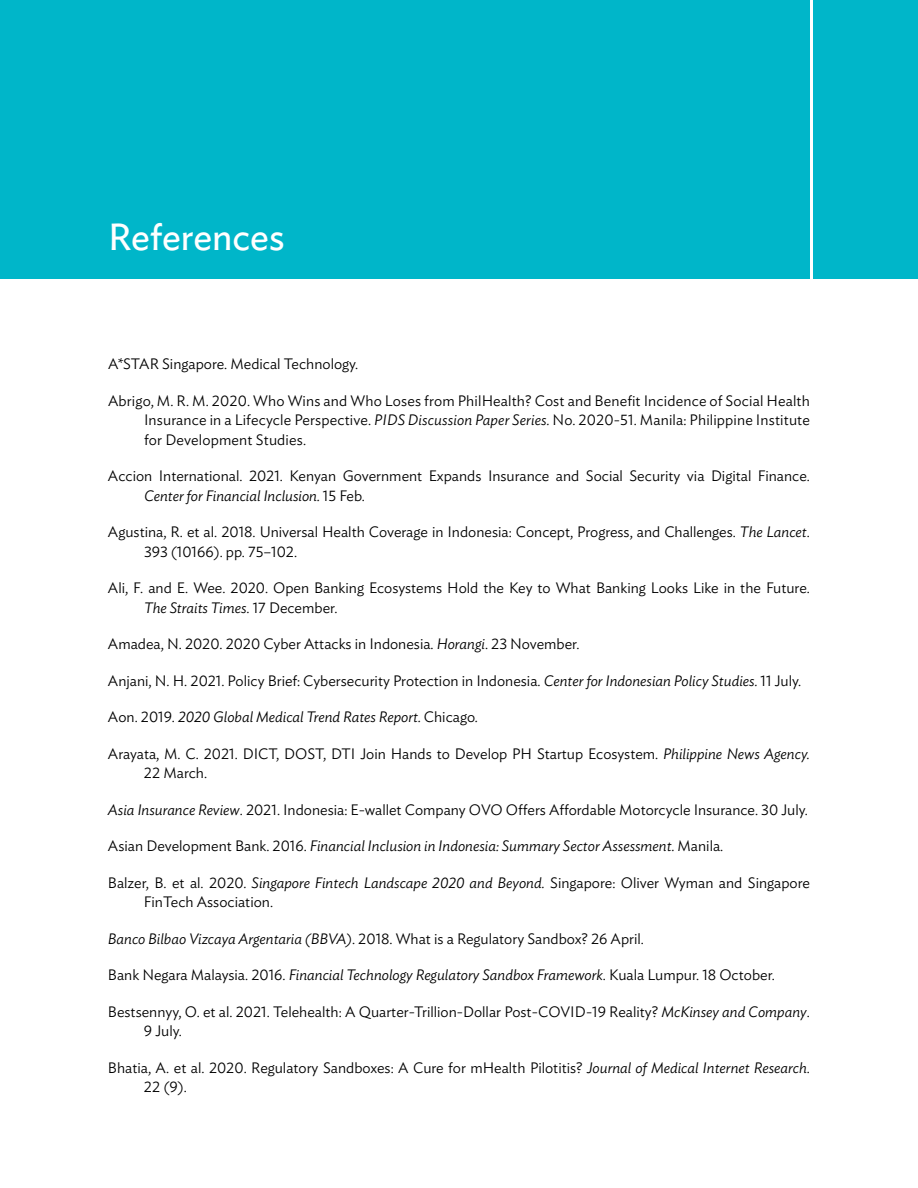
<style>
.page{position:relative;width:918px;height:1188px;background:#fff}
.page>*{position:absolute;margin:0;border:0;box-sizing:border-box;transform-origin:0 0}
.t1{font:37.5px "Ideal Sans";color:#fff}
.t2{font:300 15px/19.5px "Ideal Sans";color:#000}
.t3{font:italic 300 15px "Ideal Sans";color:#000}
.s1{font-style:italic}
.s2{font-style:normal}
</style>
<div class="page">
<div style="left:0;top:0;width:918px;height:279px;background:#00b6c9"></div>
<hr style="left:810px;top:0;width:3px;height:279px;background:#fff">
<h1 class="t1" style="left:108px;top:209px;width:178px">References</h1>
<p class="t2" style="left:108px;top:353px;width:252px">A*STAR Singapore. Medical Technology.</p>
<p class="t2" style="left:144px;top:389px;width:668px;text-align:justify;text-indent:-36px">Abrigo, M. R. M. 2020. Who Wins and Who Loses from PhilHealth? Cost and Benefit Incidence of Social Health Insurance in a Lifecycle Perspective. <span class="s1">PIDS Discussion Paper Series.</span> No. 2020-51. Manila: Philippine Institute for Development Studies.</p>
<p class="t2" style="left:144px;top:465px;width:667px;text-indent:-36px">Accion International. 2021. Kenyan Government Expands Insurance and Social Security via Digital Finance.<br><span class="s1">Center for Financial Inclusion.</span> 15 Feb.</p>
<p class="t2" style="left:144px;top:521px;width:667px;text-indent:-36px">Agustina, R. et al. 2018. Universal Health Coverage in Indonesia: Concept, Progress, and Challenges. <span class="s1">The Lancet</span>.<br>393 (10166). pp. 75–102.</p>
<p class="t2" style="left:144px;top:577px;width:667px;text-indent:-36px">Ali, F. and E. Wee. 2020. Open Banking Ecosystems Hold the Key to What Banking Looks Like in the Future.<br><span class="s1">The Straits Times</span>. 17 December.</p>
<p class="t2" style="left:108px;top:633px;width:473px">Amadea, N. 2020. 2020 Cyber Attacks in Indonesia. <span class="s1">Horangi</span>. 23 November.</p>
<p class="t2" style="left:108px;top:669px;width:695px">Anjani, N. H. 2021. Policy Brief: Cybersecurity Protection in Indonesia. <span class="s1">Center for Indonesian Policy Studies.</span> 11 July.</p>
<p class="t3" style="left:108px;top:705px;width:372px"><span class="s2">Aon. 2019.</span> 2020 Global Medical Trend Rates Report. <span class="s2">Chicago</span>.</p>
<p class="t2" style="left:144px;top:742px;width:668px;text-indent:-36px">Arayata, M. C. 2021. DICT, DOST, DTI Join Hands to Develop PH Startup Ecosystem. <span class="s1">Philippine News Agency.<br></span>22 March.</p>
<p class="t2" style="left:108px;top:798px;width:701px"><span class="s1">Asia Insurance Review</span>. 2021. Indonesia: E-wallet Company OVO Offers Affordable Motorcycle Insurance. 30 July.</p>
<p class="t3" style="left:108px;top:834px;width:617px"><span class="s2">Asian Development Bank. 2016.</span> Financial Inclusion in Indonesia: Summary Sector Assessment. <span class="s2">Manila.</span></p>
<p class="t2" style="left:144px;top:871px;width:667px;text-indent:-36px">Balzer, B. et al. 2020<span class="s1">. Singapore Fintech Landscape 2020 and Beyond.</span> Singapore: Oliver Wyman and Singapore<br>FinTech Association.</p>
<p class="t2" style="left:108px;top:927px;width:537px"><span class="s1">Banco Bilbao Vizcaya Argentaria (BBVA)</span>. 2018. What is a Regulatory Sandbox? 26 April.</p>
<p class="t2" style="left:108px;top:964px;width:668px">Bank Negara Malaysia. 2016. <span class="s1">Financial Technology Regulatory Sandbox Framework</span>. Kuala Lumpur. 18 October.</p>
<p class="t2" style="left:144px;top:1000px;width:667px;text-indent:-36px">Bestsennyy, O. et al. 2021. Telehealth: A Quarter-Trillion-Dollar Post-COVID-19 Reality? <span class="s1">McKinsey and Company</span>.<br>9 July.</p>
<p class="t2" style="left:144px;top:1056px;width:668px;text-indent:-36px">Bhatia, A. et al. 2020. Regulatory Sandboxes: A Cure for mHealth Pilotitis? <span class="s1">Journal of Medical Internet Research</span>.<br>22 (9).</p>
</div>
